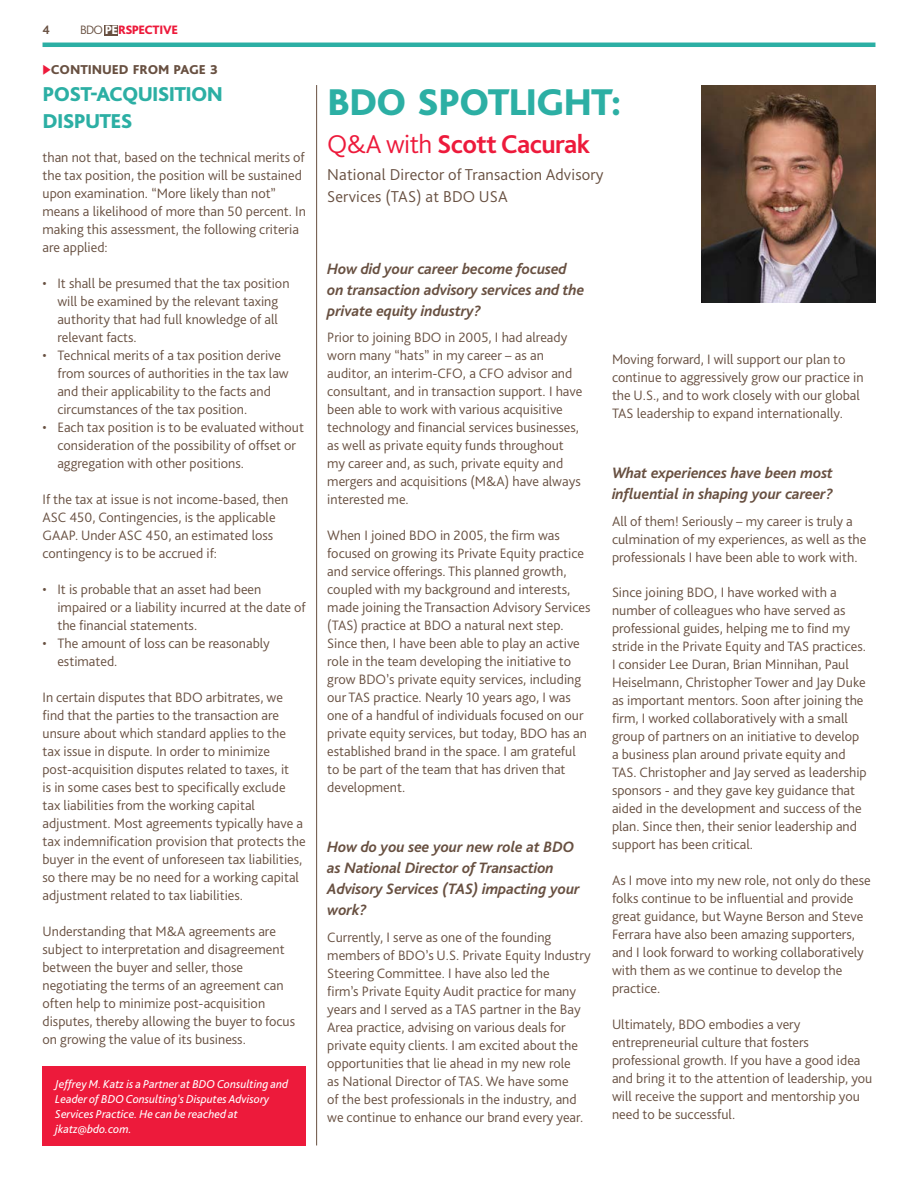
<style>
.page{position:relative;width:918px;height:1188px;background:#fff}
.page>*{position:absolute;margin:0;border:0;box-sizing:border-box;transform-origin:0 0}
.t1{font:800 39px "Bliss Pro";letter-spacing:-.03em;color:#2cafa4}
.t2{font:700 27px "Bliss Pro";letter-spacing:-.02em;color:#ed1a3b}
.t3{font:800 21px/27px "Bliss Pro";letter-spacing:-.035em;color:#2cafa4}
.t4{font:300 16.5px/22.5px "Bliss Pro";letter-spacing:.01em;color:#685041}
.t5{font:italic 700 15.75px/21px "Bliss Pro";letter-spacing:-.01em;color:#685041}
.t6{font:300 14.25px/18px "Bliss Pro";color:#685041}
.t7{font:800 13.5px "Bliss Pro";letter-spacing:-.005em;color:#685041}
.t8{font:800 12.75px "Bliss Pro";letter-spacing:-.03em;color:#ed1a3b}
.t9{font:700 12.75px "Bliss Pro";color:#685041}
.t10{font:italic 12px/15px "Bliss Pro";color:#fff}
.s1{font-weight:300;color:#685041}
.s2{color:#fff}
.s3{color:#ed1a3b}
.s4{font-weight:300}
</style>
<div class="page">
<div style="left:105px;top:25px;width:13px;height:10px;background:#685041"></div>
<hr style="left:43px;top:43px;width:832px;height:4px;background:#2cafa4">
<div style="left:43px;top:1066px;width:263px;height:79px;background:#ed1a3b"></div>
<img style="left:702px;top:85px;width:173px;height:217px">
<hr style="left:316px;top:85px;width:1px;height:1060px;background:#685041">
<p class="t9" style="left:43px;top:22px;width:9px">4</p>
<p class="t8" style="left:80px;top:22px;width:99px"><span class="s1">BDO</span> <span class="s2">PE</span>RSPECTIVE</p>
<p class="t7" style="left:43px;top:61px;width:177px"><span class="s3">◆</span>CONTINUED FROM PAGE 3</p>
<h3 class="t3" style="left:43px;top:80px;width:182px">POST-ACQUISITION<br>DISPUTES</h3>
<p class="t6" style="left:43px;top:148px;width:265px">than not that, based on the technical merits of the tax position, the position will be sustained upon examination. “More likely than not” means a likelihood of more than 50 percent. In making this assessment, the following criteria are applied:</p>
<p class="t6" style="left:57px;top:274px;width:234px;text-indent:-15px">• It shall be presumed that the tax position will be examined by the relevant taxing authority that had full knowledge of all relevant facts.</p>
<p class="t6" style="left:57px;top:346px;width:233px;text-indent:-15px">• Technical merits of a tax position derive from sources of authorities in the tax law and their applicability to the facts and circumstances of the tax position.</p>
<p class="t6" style="left:57px;top:418px;width:248px;text-indent:-15px">• Each tax position is to be evaluated without consideration of the possibility of offset or aggregation with other positions.</p>
<p class="t6" style="left:43px;top:490px;width:247px">If the tax at issue is not income-based, then ASC 450, Contingencies, is the applicable GAAP. Under ASC 450, an estimated loss contingency is to be accrued if:</p>
<p class="t6" style="left:57px;top:580px;width:250px;text-indent:-15px">• It is probable that an asset had been impaired or a liability incurred at the date of the financial statements.</p>
<p class="t6" style="left:57px;top:634px;width:214px;text-indent:-15px">• The amount of loss can be reasonably estimated.</p>
<p class="t6" style="left:43px;top:688px;width:265px">In certain disputes that BDO arbitrates, we find that the parties to the transaction are unsure about which standard applies to the tax issue in dispute. In order to minimize post-acquisition disputes related to taxes, it<br>is in some cases best to specifically exclude tax liabilities from the working capital adjustment. Most agreements typically have a tax indemnification provision that protects the buyer in the event of unforeseen tax liabilities, so there may be no need for a working capital adjustment related to tax liabilities.</p>
<p class="t6" style="left:43px;top:922px;width:254px">Understanding that M&amp;A agreements are subject to interpretation and disagreement between the buyer and seller, those negotiating the terms of an agreement can often help to minimize post-acquisition disputes, thereby allowing the buyer to focus on growing the value of its business.</p>
<p class="t10" style="left:55px;top:1076px;width:234px">Jeffrey M. Katz is a Partner at BDO Consulting and Leader of BDO Consulting’s Disputes Advisory Services Practice. He can be reached at jkatz@bdo.com.</p>
<h1 class="t1" style="left:327px;top:78px;width:296px">BDO SPOTLIGHT:</h1>
<h2 class="t2" style="left:327px;top:127px;width:264px"><span class="s4">Q&amp;A with</span> Scott Cacurak</h2>
<p class="t4" style="left:327px;top:163px;width:278px">National Director of Transaction Advisory<br>Services (TAS) at BDO USA</p>
<p class="t5" style="left:327px;top:258px;width:259px">How did your career become focused on transaction advisory services and the private equity industry?</p>
<p class="t6" style="left:327px;top:328px;width:257px">Prior to joining BDO in 2005, I had already worn many “hats” in my career – as an auditor, an interim-CFO, a CFO advisor and consultant, and in transaction support. I have been able to work with various acquisitive technology and financial services businesses, as well as private equity funds throughout my career and, as such, private equity and mergers and acquisitions (M&amp;A) have always interested me.</p>
<p class="t6" style="left:327px;top:526px;width:265px">When I joined BDO in 2005, the firm was focused on growing its Private Equity practice and service offerings. This planned growth, coupled with my background and interests, made joining the Transaction Advisory Services (TAS) practice at BDO a natural next step.<br>Since then, I have been able to play an active role in the team developing the initiative to grow BDO’s private equity services, including our TAS practice. Nearly 10 years ago, I was one of a handful of individuals focused on our private equity services, but today, BDO has an established brand in the space. I am grateful to be part of the team that has driven that development.</p>
<p class="t5" style="left:327px;top:836px;width:254px">How do you see your new role at BDO as National Director of Transaction<br>Advisory Services (TAS) impacting your work?</p>
<p class="t6" style="left:327px;top:928px;width:265px">Currently, I serve as one of the founding members of BDO’s U.S. Private Equity Industry Steering Committee. I have also led the<br>firm’s Private Equity Audit practice for many years and I served as a TAS partner in the Bay Area practice, advising on various deals for private equity clients. I am excited about the opportunities that lie ahead in my new role<br>as National Director of TAS. We have some<br>of the best professionals in the industry, and we continue to enhance our brand every year.</p>
<p class="t6" style="left:612px;top:350px;width:253px">Moving forward, I will support our plan to continue to aggressively grow our practice in the U.S., and to work closely with our global TAS leadership to expand internationally.</p>
<p class="t5" style="left:612px;top:462px;width:223px">What experiences have been most influential in shaping your career?</p>
<p class="t6" style="left:612px;top:511px;width:256px">All of them! Seriously – my career is truly a culmination of my experiences, as well as the professionals I have been able to work with.</p>
<p class="t6" style="left:612px;top:583px;width:256px">Since joining BDO, I have worked with a number of colleagues who have served as professional guides, helping me to find my stride in the Private Equity and TAS practices.<br>I consider Lee Duran, Brian Minnihan, Paul Heiselmann, Christopher Tower and Jay Duke as important mentors. Soon after joining the firm, I worked collaboratively with a small group of partners on an initiative to develop a business plan around private equity and TAS. Christopher and Jay served as leadership sponsors - and they gave key guidance that aided in the development and success of the plan. Since then, their senior leadership and support has been critical.</p>
<p class="t6" style="left:612px;top:871px;width:260px">As I move into my new role, not only do these folks continue to be influential and provide great guidance, but Wayne Berson and Steve Ferrara have also been amazing supporters, and I look forward to working collaboratively with them as we continue to develop the practice.</p>
<p class="t6" style="left:612px;top:1015px;width:262px">Ultimately, BDO embodies a very entrepreneurial culture that fosters professional growth. If you have a good idea and bring it to the attention of leadership, you will receive the support and mentorship you need to be successful.</p>
</div>
